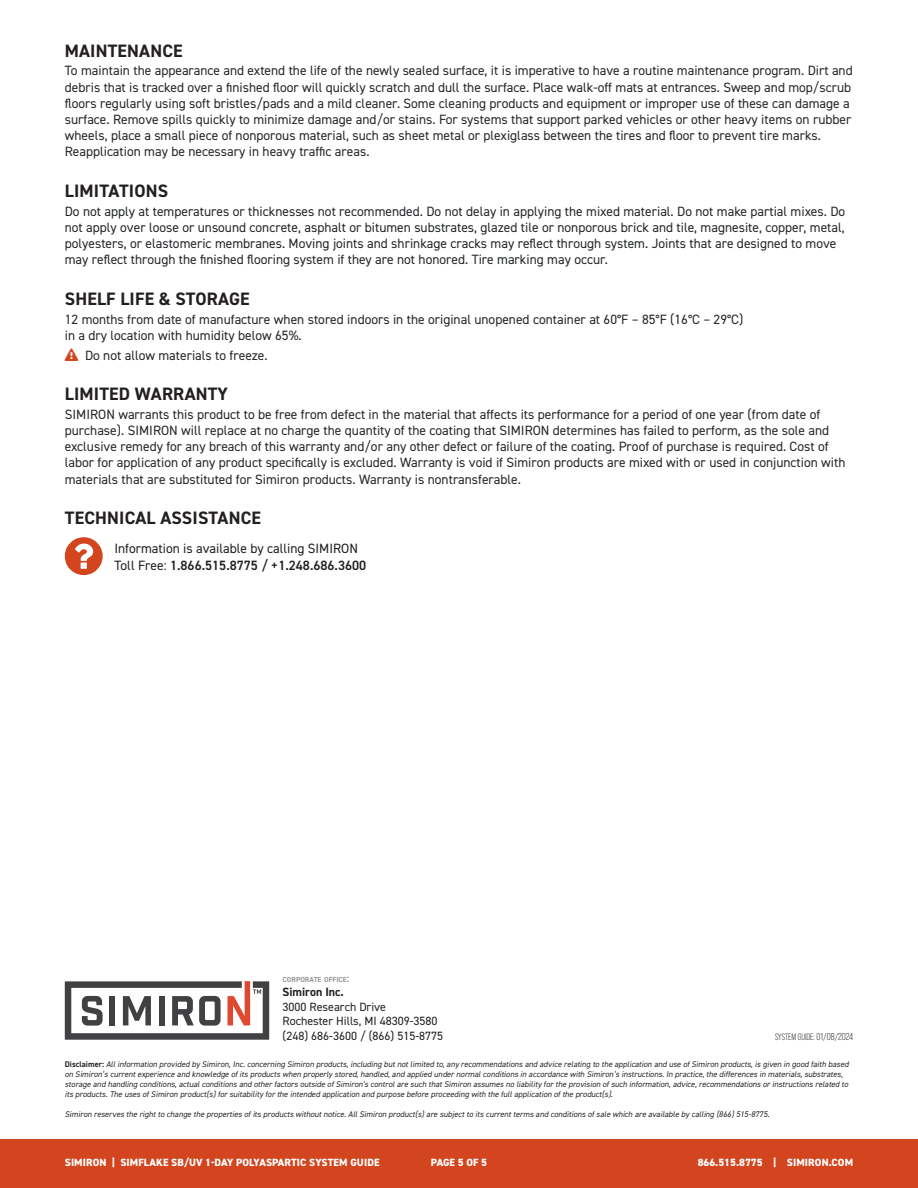
<style>
.page{position:relative;width:918px;height:1188px;background:#fff}
.page>*{position:absolute;margin:0;border:0;box-sizing:border-box;transform-origin:0 0}
.t1{font:700 18px "DIN2014";letter-spacing:.01em;color:#231f20}
.t2{font:13.5px/16.2px "DIN2014";color:#24272a}
.t3{font:13.5px/16.2px "DIN2014";color:#231f20}
.t4{font:12px/14.4px "DIN2014";color:#231f20}
.t5{font:700 12px "DIN2014";color:#231f20}
.t6{font:800 10.5px "DIN2014";letter-spacing:.01em;color:#fff}
.t7{font:9.15px "Bebas Neue Pro";color:#24272a}
.t8{font:italic 8.25px/9.9px "DIN2014";color:#24272a}
.t9{font:700 7.35px "DIN2014";color:#98989a}
.s1{color:#d2451e}
.s2{font-weight:600}
.s3{font-size:10.5px}
.s4{font-weight:700;font-style:normal}
.s5{font-size:10.05px}
</style>
<div class="page">
<div style="left:0;top:1139px;width:918px;height:49px;background:#d2451e"></div>
<svg style="left:65px;top:537px;width:38px;height:38px"></svg>
<svg style="left:65px;top:981px;width:204px;height:59px"></svg>
<h1 class="t1" style="left:65px;top:38px;width:119px">MAINTENANCE</h1>
<p class="t2" style="left:65px;top:62px;width:789px">To maintain the appearance and extend the life of the newly sealed surface, it is imperative to have a routine maintenance program. Dirt and debris that is tracked over a finished floor will quickly scratch and dull the surface. Place walk-off mats at entrances. Sweep and mop/scrub floors regularly using soft bristles/pads and a mild cleaner. Some cleaning products and equipment or improper use of these can damage a surface. Remove spills quickly to minimize damage and/or stains. For systems that support parked vehicles or other heavy items on rubber wheels, place a small piece of nonporous material, such as sheet metal or plexiglass between the tires and floor to prevent tire marks.<br>Reapplication may be necessary in heavy traffic areas.</p>
<h1 class="t1" style="left:65px;top:179px;width:105px">LIMITATIONS</h1>
<p class="t2" style="left:65px;top:203px;width:782px">Do not apply at temperatures or thicknesses not recommended. Do not delay in applying the mixed material. Do not make partial mixes. Do not apply over loose or unsound concrete, asphalt or bitumen substrates, glazed tile or nonporous brick and tile, magnesite, copper, metal, polyesters, or elastomeric membranes. Moving joints and shrinkage cracks may reflect through system. Joints that are designed to move may reflect through the finished flooring system if they are not honored. Tire marking may occur.</p>
<h1 class="t1" style="left:65px;top:287px;width:186px">SHELF LIFE &amp; STORAGE</h1>
<p class="t2" style="left:65px;top:311px;width:680px">12 months from date of manufacture when stored indoors in the original unopened container at 60°F – 85°F (16°C – 29°C) in a dry location with humidity below 65%.</p>
<p class="t2" style="left:65px;top:347px;width:204px"><span class="s1">❑</span> Do not allow materials to freeze.</p>
<h1 class="t1" style="left:65px;top:382px;width:165px">LIMITED WARRANTY</h1>
<p class="t2" style="left:65px;top:406px;width:782px">SIMIRON warrants this product to be free from defect in the material that affects its performance for a period of one year (from date of purchase). SIMIRON will replace at no charge the quantity of the coating that SIMIRON determines has failed to perform, as the sole and exclusive remedy for any breach of this warranty and/or any other defect or failure of the coating. Proof of purchase is required. Cost of labor for application of any product specifically is excluded. Warranty is void if Simiron products are mixed with or used in conjunction with materials that are substituted for Simiron products. Warranty is nontransferable.</p>
<h1 class="t1" style="left:65px;top:506px;width:198px">TECHNICAL ASSISTANCE</h1>
<p class="t3" style="left:114px;top:540px;width:253px">Information is available by calling SIMIRON<br>Toll Free: <span class="s2">1.866.515.8775 / +1.248.686.3600</span></p>
<p class="t9" style="left:283px;top:975px;width:68px">CORPORATE OFFICE<span class="s3">:</span></p>
<p class="t5" style="left:283px;top:984px;width:63px">Simiron Inc.</p>
<p class="t4" style="left:283px;top:999px;width:162px">3000 Research Drive<br>Rochester Hills, MI 48309-3580 (248) 686-3600 / (866) 515-8775</p>
<p class="t8" style="left:65px;top:1059px;width:787px"><span class="s4">D i s c l a i m e r :</span> Allinformation provided by Simiron,Inc.concerning Simiron products,including butnotlimited to,any recommendations and advice relating to the application and use ofSimiron products,is given in good faith based on Simiron’s currentexperience and knowledge ofits products when properly stored,handled,and applied undernormalconditions in accordance with Simiron’s instructions.In practice,the differences in materials,substrates, storage and handling conditions,actualconditions and otherfactors outside ofSimiron’s controlare such thatSimiron assumes no liability forthe provision ofsuch information,advice,recommendations orinstructions related to its products.The uses ofSimiron product(s)forsuitability forthe intended application and purpose before proceeding with the fullapplication ofthe product(s).</p>
<p class="t8" style="left:65px;top:1109px;width:708px">Simiron reserves the rightto change the properties ofits products withoutnotice.AllSimiron product(s)are subjectto its currentterms and conditions ofsale which are available by calling (866)515-8775.</p>
<p class="t7" style="left:775px;top:1032px;width:80px">SYSTEM GUIDE: <span class="s5">01/08/2024</span></p>
<p class="t6" style="left:65px;top:1156px;width:316px">SIMIRON | SIMFLAKE SB/UV 1-DAY POLYASPARTIC SYSTEM GUIDE</p>
<p class="t6" style="left:431px;top:1156px;width:58px">PAGE 5 OF 5</p>
<p class="t6" style="left:698px;top:1156px;width:157px">866.515.8775 | SIMIRON.COM</p>
</div>
